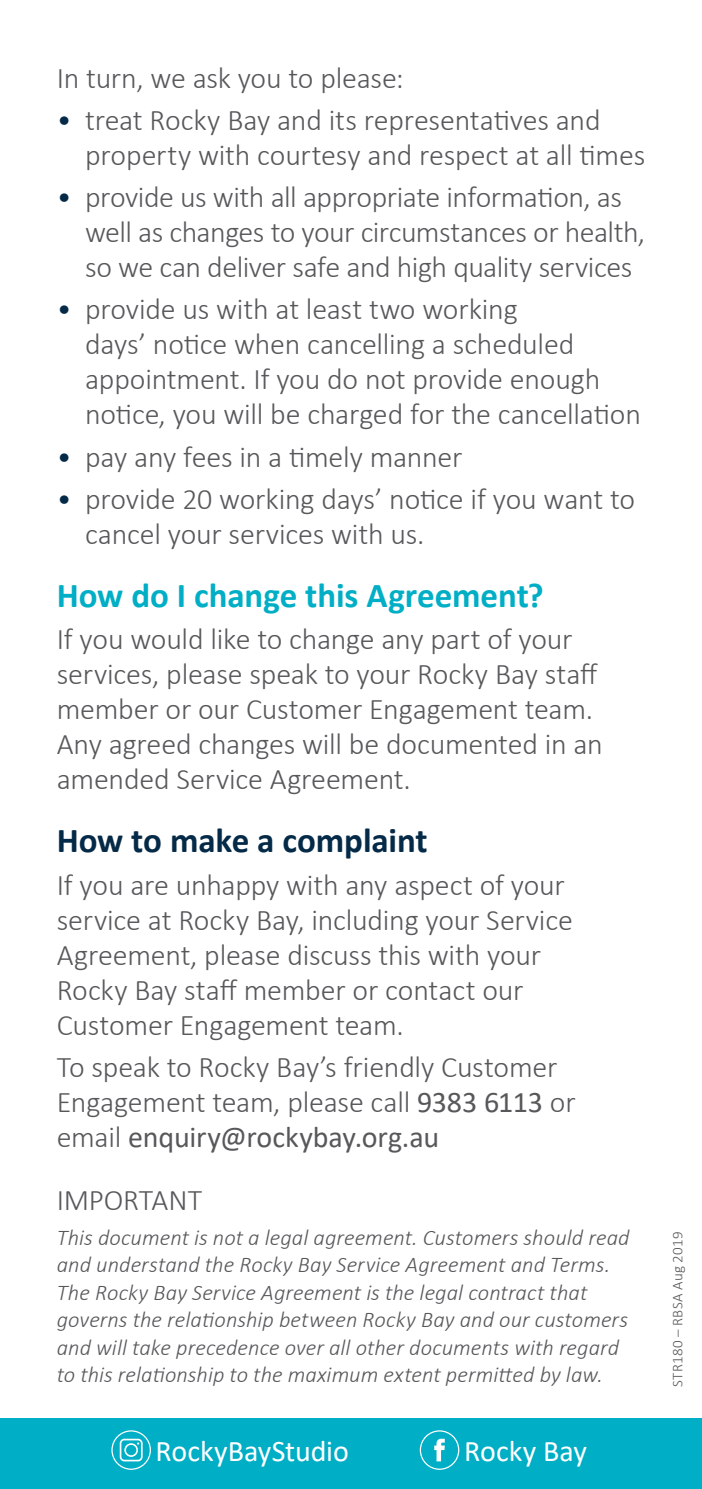
<style>
.page{position:relative;width:702px;height:1489px;background:#fff}
.page>*{position:absolute;margin:0;border:0;box-sizing:border-box;transform-origin:0 0}
.subhead{font:700 35px "Calibri";letter-spacing:-.005em;color:#00aec5}
.subhead-2{font:700 35px "Calibri";letter-spacing:-.005em;color:#042a47}
.body{font:300 30px/35px "Calibri";letter-spacing:-.01em;color:#57585a}
.body-2{font:30px "Calibri";letter-spacing:-.005em;color:#fff}
.body-3{font:italic 300 22.5px/27.5px "Calibri";letter-spacing:.005em;color:#57585a}
.t1{font:300 15px "Calibri";letter-spacing:.025em;color:#57585a}
.s1{color:#042a47}
.s2{font-weight:400}
</style>
<div class="page">
<div style="left:0;top:1417px;width:702px;height:71px;background:#00aec5"></div>
<div style="left:420px;top:1430px;width:39px;height:39px;border:1px solid #fff;border-radius:50%"></div>
<svg style="left:434px;top:1438px;width:11px;height:23px"></svg>
<div style="left:111px;top:1430px;width:40px;height:39px;border:1px solid #fff;border-radius:50%"></div>
<svg style="left:120px;top:1438px;width:23px;height:23px"></svg>
<p class="body" style="left:57px;top:60px;width:348px">In turn, we ask you to please:</p>
<p class="body" style="left:85px;top:102px;width:561px;text-indent:-28px"><span class="s1">•</span> treat Rocky Bay and its representatives and property with courtesy and respect at all times</p>
<p class="body" style="left:85px;top:179px;width:561px;text-indent:-28px"><span class="s1">•</span> provide us with all appropriate information, as well as changes to your circumstances or health, so we can deliver safe and high quality services</p>
<p class="body" style="left:85px;top:291px;width:557px;text-indent:-28px"><span class="s1">•</span> provide us with at least two working<br>days’ notice when cancelling a scheduled appointment. If you do not provide enough notice, you will be charged for the cancellation</p>
<p class="body" style="left:57px;top:439px;width:407px"><span class="s1">•</span> pay any fees in a timely manner</p>
<p class="body" style="left:85px;top:481px;width:551px;text-indent:-28px"><span class="s1">•</span> provide 20 working days’ notice if you want to cancel your services with us.</p>
<p class="subhead" style="left:57px;top:570px;width:488px">How do I change this Agreement?</p>
<p class="body" style="left:57px;top:621px;width:547px">If you would like to change any part of your services, please speak to your Rocky Bay staff member or our Customer Engagement team.<br>Any agreed changes will be documented in an amended Service Agreement.</p>
<p class="subhead-2" style="left:57px;top:816px;width:372px">How to make a complaint</p>
<p class="body" style="left:57px;top:866px;width:517px">If you are unhappy with any aspect of your service at Rocky Bay, including your Service Agreement, please discuss this with your Rocky Bay staff member or contact our Customer Engagement team.</p>
<p class="body" style="left:57px;top:1048px;width:520px">To speak to Rocky Bay’s friendly Customer<br>Engagement team, please call <span class="s2">9383 6113</span> or email <span class="s2">enquiry@rockybay.org.au</span></p>
<p class="body" style="left:57px;top:1182px;width:147px">IMPORTANT</p>
<p class="body-3" style="left:57px;top:1223px;width:574px">This document is not a legal agreement. Customers should read and understand the Rocky Bay Service Agreement and Terms.<br>The Rocky Bay Service Agreement is the legal contract that governs the relationship between Rocky Bay and our customers and will take precedence over all other documents with regard to this relationship to the maximum extent permitted by law.</p>
<p class="body-2" style="left:155px;top:1430px;width:195px">RockyBayStudio</p>
<p class="body-2" style="left:464px;top:1430px;width:124px">Rocky Bay</p>
<p class="t1" style="left:668px;top:1386px;width:157px;rotate:-90deg">STR180 – RBSA Aug 2019</p>
</div>
